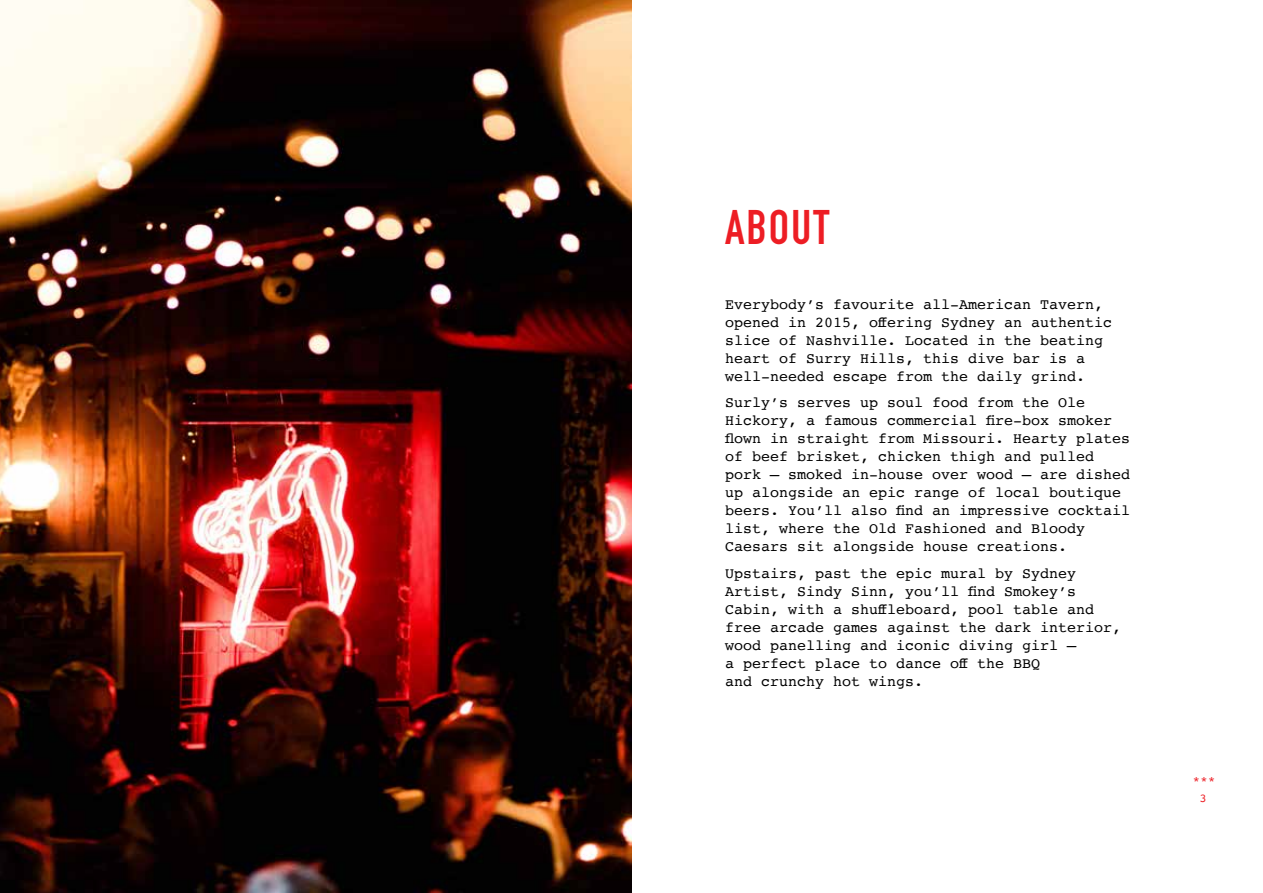
<style>
.page{position:relative;width:1263px;height:893px;background:#fff}
.page>*{position:absolute;margin:0;border:0;box-sizing:border-box;transform-origin:0 0}
.t1{font:700 47.85px "DIN Condensed";letter-spacing:.04em;color:#ed1d24}
.t2{font:15px/18px "Courier";color:#000}
.t3{font:12px/17.9px "Courier";color:#ed1d24;text-align:center}
</style>
<div class="page">
<img style="left:0;top:0;width:631px;height:893px">
<h1 class="t1" style="left:725px;top:195px;width:106px">ABOUT</h1>
<p class="t2" style="left:725px;top:295px;width:389px">Everybody’s favourite all-American Tavern, opened in 2015, offering Sydney an authentic slice of Nashville. Located in the beating heart of Surry Hills, this dive bar is a well-needed escape from the daily grind.</p>
<p class="t2" style="left:725px;top:393px;width:407px">Surly’s serves up soul food from the Ole Hickory, a famous commercial fire-box smoker flown in straight from Missouri. Hearty plates of beef brisket, chicken thigh and pulled pork – smoked in-house over wood – are dished up alongside an epic range of local boutique beers. You’ll also find an impressive cocktail list, where the Old Fashioned and Bloody Caesars sit alongside house creations.</p>
<p class="t2" style="left:725px;top:564px;width:398px">Upstairs, past the epic mural by Sydney Artist, Sindy Sinn, you’ll find Smokey’s Cabin, with a shuffleboard, pool table and free arcade games against the dark interior, wood panelling and iconic diving girl –<br>a perfect place to dance off the BBQ<br>and crunchy hot wings.</p>
<p class="t3" style="left:1193px;top:771px;width:24px">***<br>3</p>
</div>
